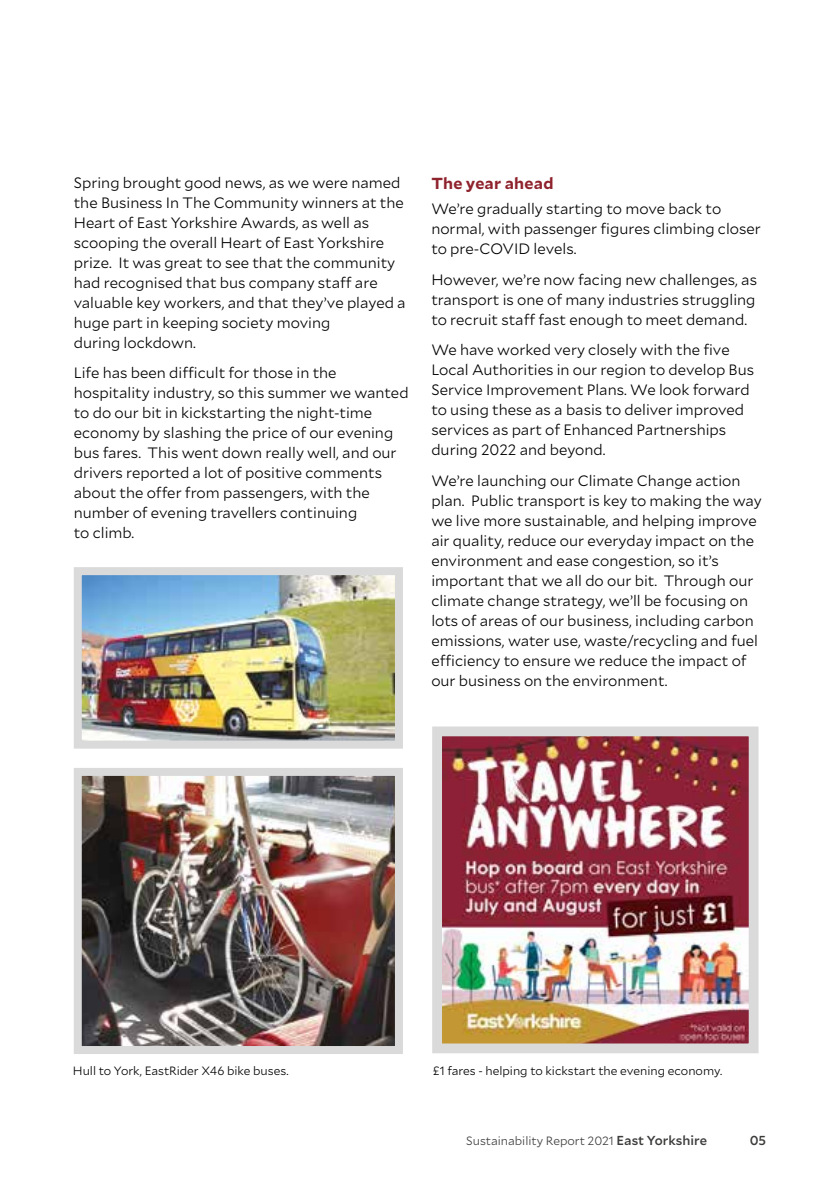
<style>
.page{position:relative;width:840px;height:1191px;background:#fff}
.page>*{position:absolute;margin:0;border:0;box-sizing:border-box;transform-origin:0 0}
.t1{font:700 16px "Mallory";letter-spacing:.015em;color:#8f232d}
.t2{font:300 15px/20px "Mallory";color:#000}
.t3{font:500 13px "Mallory";color:#3c3c3b}
.t4{font:300 12px "Mallory";color:#000}
.t5{font:300 12px "Mallory";color:#3c3c3b}
.s1{font-weight:500;font-size:13px}
</style>
<div class="page">
<img style="left:83px;top:777px;width:311px;height:268px">
<div style="left:74px;top:768px;width:329px;height:286px;border:8px solid #dadada"></div>
<img style="left:83px;top:576px;width:311px;height:163px">
<div style="left:74px;top:567px;width:329px;height:181px;border:8px solid #dadada"></div>
<img style="left:443px;top:737px;width:304px;height:305px">
<div style="left:432px;top:726px;width:326px;height:327px;border:10px solid #dadada"></div>
<p class="t2" style="left:74px;top:172px;width:333px">Spring brought good news, as we were named the Business In The Community winners at the Heart of East Yorkshire Awards, as well as scooping the overall Heart of East Yorkshire prize. It was great to see that the community had recognised that bus company staff are valuable key workers, and that they’ve played a huge part in keeping society moving<br>during lockdown.</p>
<p class="t2" style="left:74px;top:362px;width:336px">Life has been difficult for those in the hospitality industry, so this summer we wanted to do our bit in kickstarting the night-time economy by slashing the price of our evening bus fares. This went down really well, and our drivers reported a lot of positive comments about the offer from passengers, with the number of evening travellers continuing<br>to climb.</p>
<p class="t1" style="left:431px;top:171px;width:124px">The year ahead</p>
<p class="t2" style="left:431px;top:198px;width:331px">We’re gradually starting to move back to normal, with passenger figures climbing closer to pre-COVID levels.</p>
<p class="t2" style="left:431px;top:269px;width:327px;text-align:justify">However, we’re now facing new challenges, as transport is one of many industries struggling to recruit staff fast enough to meet demand.</p>
<p class="t2" style="left:431px;top:339px;width:324px">We have worked very closely with the five Local Authorities in our region to develop Bus Service Improvement Plans. We look forward to using these as a basis to deliver improved services as part of Enhanced Partnerships during 2022 and beyond.</p>
<p class="t2" style="left:431px;top:470px;width:332px">We’re launching our Climate Change action plan. Public transport is key to making the way we live more sustainable, and helping improve air quality, reduce our everyday impact on the environment and ease congestion, so it’s important that we all do our bit. Through our climate change strategy, we’ll be focusing on lots of areas of our business, including carbon emissions, water use, waste/recycling and fuel efficiency to ensure we reduce the impact of our business on the environment.</p>
<p class="t4" style="left:73px;top:1061px;width:217px">Hull to York, EastRider X46 bike buses.</p>
<p class="t4" style="left:432px;top:1061px;width:291px">£1 fares - helping to kickstart the evening economy.</p>
<p class="t5" style="left:466px;top:1131px;width:242px">Sustainability Report 2021 <span class="s1">East Yorkshire</span></p>
<p class="t3" style="left:749px;top:1130px;width:18px">05</p>
</div>
